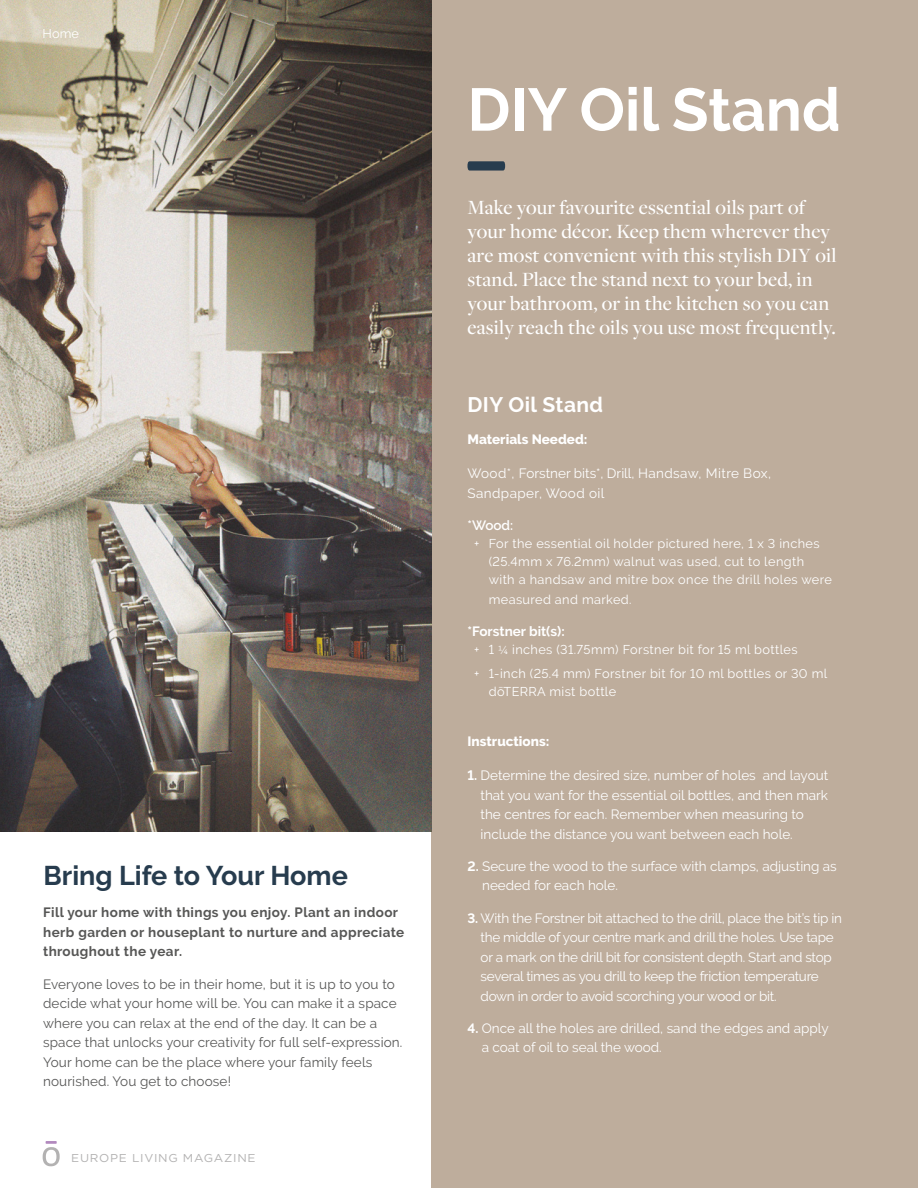
<style>
.page{position:relative;width:918px;height:1188px;background:#fff}
.page>*{position:absolute;margin:0;border:0;box-sizing:border-box;transform-origin:0 0}
.t1{font:700 60px "Raleway";color:#fff}
.t2{font:700 27px "Raleway";color:#273c4e}
.t3{font:500 21px/24px "Freight Disp Pro";letter-spacing:.01em;color:#fff}
.t4{font:700 21px "Raleway";letter-spacing:.02em;color:#fff}
.t5{font:13.5px/19.5px "Raleway";color:#fff}
.t6{font:13.5px/19.5px "Raleway";letter-spacing:.01em;color:#575756}
.t7{font:13.5px/19.5px "Raleway";letter-spacing:-.02em;color:#fff}
.t8{font:700 13.5px/19.5px "Raleway";letter-spacing:.03em;color:#575756}
.t9{font:13.5px/19.5px "Raleway";letter-spacing:.03em;color:#fff}
.t10{font:800 13.5px "Raleway";color:#fff}
.t11{font:700 13.5px "Raleway";color:#fff}
.t12{font:600 13.5px "Raleway";color:#fff}
.t13{font:12.75px/18px "Raleway";letter-spacing:.03em;color:#fff}
.t14{font:11.4px "Gotham";letter-spacing:.06em;color:#b3b2b2;scale:1.05 1}
.s1{font-family:"Archer"}
.s2{font-weight:700}
</style>
<div class="page">
<svg style="left:43px;top:1141px;width:17px;height:25px"></svg>
<div style="left:432px;top:0;width:486px;height:1188px;background:#bead9c"></div>
<img style="left:0;top:0;width:432px;height:831px">
<hr style="left:917px;top:0;width:1px;height:1188px;background:#006ea0">
<svg style="left:467px;top:161px;width:38px;height:10px"></svg>
<p class="t13" style="left:43px;top:24px;width:38px">Home</p>
<h2 class="t2" style="left:44px;top:861px;width:306px">Bring Life to Your Home</h2>
<p class="t8" style="left:43px;top:903px;width:363px">Fill your home with things you enjoy. Plant an indoor herb garden or houseplant to nurture and appreciate throughout the year.</p>
<p class="t6" style="left:43px;top:974px;width:361px">Everyone loves to be in their home, but it is up to you to decide what your home will be. You can make it a space where you can relax at the end of the day. It can be a space that unlocks your creativity for full self-expression.<br>Your home can be the place where your family feels nourished. You get to choose!</p>
<p class="t14" style="left:71px;top:1150px;width:177px">EUROPE LIVING MAGAZINE</p>
<h1 class="t1" style="left:468px;top:75px;width:375px">DIY Oil Stand</h1>
<p class="t3" style="left:468px;top:195px;width:371px">Make your favourite essential oils part of your home décor. Keep them wherever they are most convenient with this stylish DIY oil stand. Place the stand next to your bed, in your bathroom, or in the kitchen so you can easily reach the oils you use most frequently.</p>
<h3 class="t4" style="left:468px;top:392px;width:137px">DIY Oil Stand</h3>
<p class="t10" style="left:468px;top:431px;width:122px">Materials Needed:</p>
<p class="t9" style="left:468px;top:464px;width:305px">Wood*, Forstner bits*, Drill, Handsaw, Mitre Box,<br>Sandpaper, Wood oil</p>
<p class="t12" style="left:468px;top:518px;width:47px">*Wood:</p>
<p class="t13" style="left:489px;top:535px;width:345px;text-indent:-15px">+ For the essential oil holder pictured here, 1 x 3 inches (25.4mm x 76.2mm) walnut was used, cut to length with a handsaw and mitre box once the drill holes were</p>
<p class="t13" style="left:489px;top:590px;width:144px">measured and marked.</p>
<p class="t11" style="left:468px;top:623px;width:99px">*Forstner bit(s):</p>
<p class="t13" style="left:474px;top:638px;width:355px;line-height:23.7px">+ 1 <span class="s1">1/4</span> inches (31.75mm) Forstner bit for 15 ml bottles<br>+ 1-inch (25.4 mm) Forstner bit for 10 ml bottles or 30 ml</p>
<p class="t13" style="left:489px;top:682px;width:129px">dōTERRA mist bottle</p>
<p class="t10" style="left:468px;top:733px;width:84px">Instructions:</p>
<p class="t5" style="left:481px;top:766px;width:349px;text-indent:-13px"><span class="s2">1.</span> Determine the desired size, number of holes and layout that you want for the essential oil bottles, and then mark the centres for each. Remember when measuring to include the distance you want between each hole.</p>
<p class="t5" style="left:482px;top:856px;width:356px;text-indent:-15px"><span class="s2">2.</span> Secure the wood to the surface with clamps, adjusting as needed for each hole.</p>
<p class="t7" style="left:481px;top:908px;width:363px;text-indent:-13px"><span class="s2">3.</span> With the Forstner bit attached to the drill, place the bit’s tip in the middle of your centre mark and drill the holes. Use tape or a mark on the drill bit for consistent depth. Start and stop several times as you drill to keep the friction temperature down in order to avoid scorching your wood or bit.</p>
<p class="t5" style="left:482px;top:1018px;width:348px;text-indent:-14px"><span class="s2">4.</span> Once all the holes are drilled, sand the edges and apply a coat of oil to seal the wood.</p>
</div>
